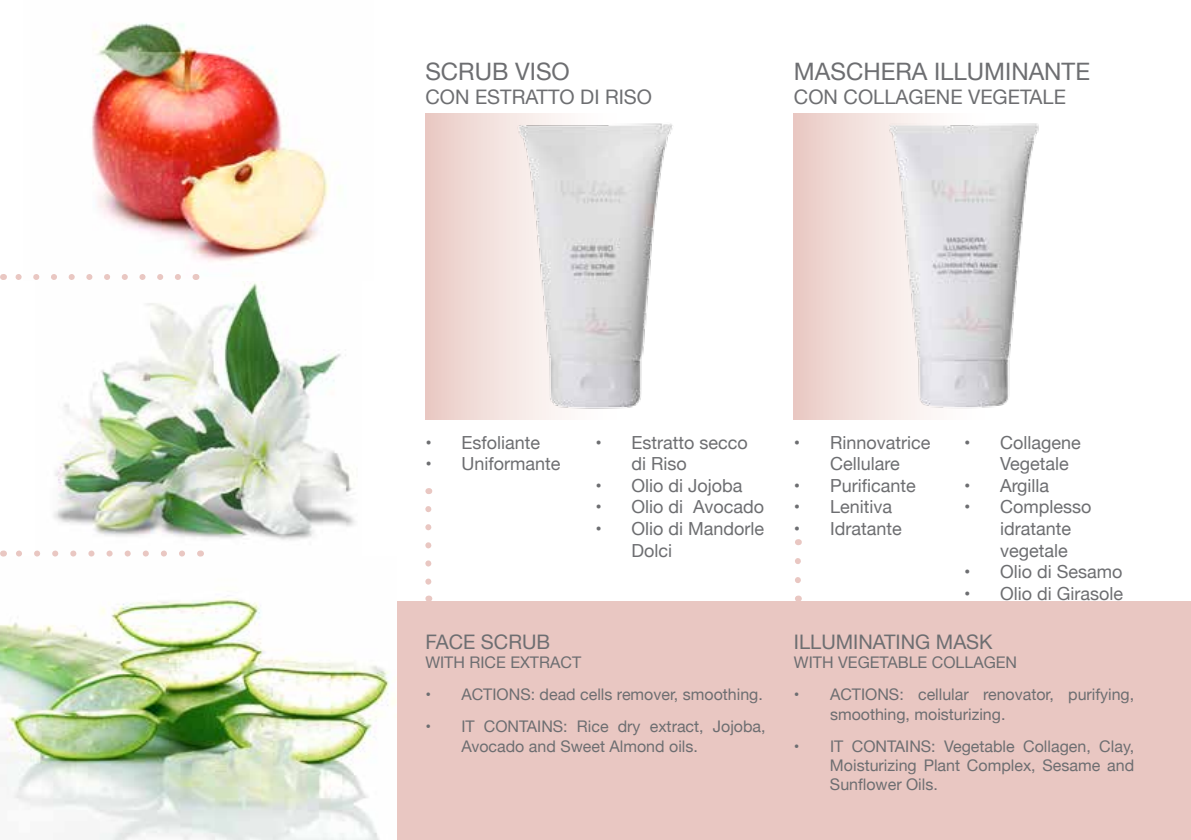
<style>
.page{position:relative;width:1191px;height:840px;background:#fff}
.page>*{position:absolute;margin:0;border:0;box-sizing:border-box;transform-origin:0 0}
.t1{font:24px "Helvetica Neue";color:#6d6e71}
.t2{font:20px "Helvetica Neue";color:#6d6e71}
.t3{font:18px/21.6px "Helvetica Neue";color:#6d6e71}
.t4{font:16px/19.2px "Helvetica Neue";color:#6d6e71}
</style>
<div class="page">
<div style="left:0;top:601px;width:1191px;height:238px;background:#e9c7c2"></div>
<svg style="left:425px;top:113px;width:45px;height:307px;background:#ecd0cb"></svg>
<img style="left:470px;top:113px;width:203px;height:307px">
<svg style="left:794px;top:113px;width:57px;height:307px;background:#edd3ce"></svg>
<img style="left:851px;top:113px;width:188px;height:307px">
<img style="left:53px;top:281px;width:302px;height:275px">
<img style="left:0;top:556px;width:397px;height:283px">
<img style="left:92px;top:23px;width:249px;height:257px">
<svg style="left:425px;top:508px;width:6px;height:77px"></svg>
<svg style="left:15px;top:274px;width:163px;height:6px"></svg>
<svg style="left:16px;top:550px;width:166px;height:6px"></svg>
<svg style="left:795px;top:560px;width:6px;height:23px"></svg>
<h1 class="t1" style="left:425px;top:54px;width:146px">SCRUB VISO</h1>
<p class="t2" style="left:425px;top:82px;width:228px">CON ESTRATTO DI RISO</p>
<h1 class="t1" style="left:794px;top:54px;width:297px">MASCHERA ILLUMINANTE</h1>
<p class="t2" style="left:794px;top:82px;width:273px">CON COLLAGENE VEGETALE</p>
<p class="t3" style="left:425px;top:432px;width:116px">• Esfoliante</p>
<p class="t3" style="left:425px;top:453px;width:137px">• Uniformante</p>
<p class="t3" style="left:631px;top:432px;width:118px;text-indent:-36px">• Estratto secco di Riso</p>
<p class="t3" style="left:595px;top:475px;width:149px">• Olio di Jojoba</p>
<p class="t3" style="left:595px;top:497px;width:170px">• Olio di Avocado</p>
<p class="t3" style="left:631px;top:518px;width:134px;text-indent:-36px">• Olio di Mandorle<br>Dolci</p>
<p class="t2" style="left:425px;top:627px;width:126px">FACE SCRUB</p>
<p class="t4" style="left:425px;top:653px;width:157px">WITH RICE EXTRACT</p>
<p class="t4" style="left:425px;top:685px;width:339px">• ACTIONS: dead cells remover, smoothing.</p>
<p class="t4" style="left:461px;top:717px;width:306px;text-indent:-36px">• IT CONTAINS: Rice dry extract, Jojoba,<br>Avocado and Sweet Almond oils.</p>
<p class="t3" style="left:794px;top:432px;width:138px;text-align:center">• Rinnovatrice<br>Cellulare</p>
<p class="t3" style="left:794px;top:475px;width:123px">• Purificante</p>
<p class="t3" style="left:794px;top:497px;width:100px">• Lenitiva</p>
<p class="t3" style="left:794px;top:518px;width:109px">• Idratante</p>
<p class="t3" style="left:1000px;top:432px;width:82px;text-indent:-36px">• Collagene<br>Vegetale</p>
<p class="t3" style="left:964px;top:475px;width:87px">• Argilla</p>
<p class="t3" style="left:1000px;top:497px;width:93px;text-indent:-36px">• Complesso idratante vegetale</p>
<p class="t3" style="left:964px;top:561px;width:160px">• Olio di Sesamo</p>
<p class="t3" style="left:964px;top:583px;width:160px">• Olio di Girasole</p>
<p class="t2" style="left:794px;top:627px;width:200px">ILLUMINATING MASK</p>
<p class="t4" style="left:794px;top:653px;width:225px">WITH VEGETABLE COLLAGEN</p>
<p class="t4" style="left:830px;top:685px;width:306px;text-indent:-36px">• ACTIONS: cellular renovator, purifying, smoothing, moisturizing.</p>
<p class="t4" style="left:830px;top:736px;width:306px;text-align:justify;text-indent:-36px">• IT CONTAINS: Vegetable Collagen, Clay, Moisturizing Plant Complex, Sesame and Sunflower Oils.</p>
</div>
